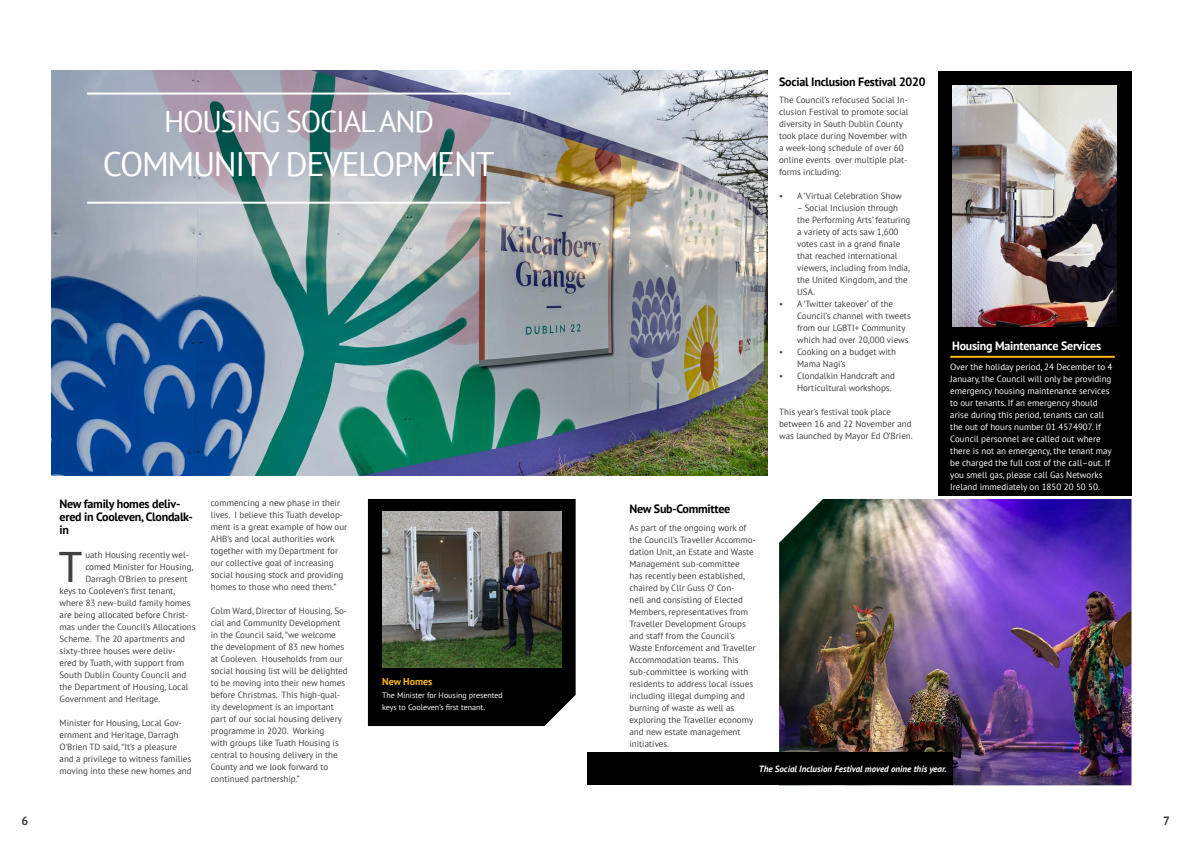
<style>
.page{position:relative;width:1191px;height:842px;background:#fff}
.page>*{position:absolute;margin:0;border:0;box-sizing:border-box;transform-origin:0 0}
.t1{font:44.6px "Myriad Pro";color:#414042}
.t2{font:34px "PT Sans";letter-spacing:-.04em;color:#fff}
.t3{font:30px "PT Sans";letter-spacing:-.04em;color:#fff}
.t4{font:700 12px/13px "PT Sans";letter-spacing:-.02em;color:#000}
.t5{font:700 12px "PT Sans";letter-spacing:-.02em;color:#fff}
.t6{font:700 12px "PT Sans";color:#414042}
.t7{font:700 10px "PT Sans";color:#fdb714}
.t8{font:9px/12px "PT Sans";color:#414042}
.t9{font:9px/12px "PT Sans";color:#fff}
.t10{font:italic 700 9px "PT Sans";color:#fff}
.t11{font:8px/12px "PT Sans";color:#fff}
</style>
<div class="page">
<div style="left:368px;top:499px;width:207px;height:227px;background:#000"></div>
<img style="left:51px;top:71px;width:716px;height:405px">
<img style="left:382px;top:511px;width:179px;height:156px">
<hr style="left:87px;top:93px;width:424px;height:2px;background:#fff">
<hr style="left:87px;top:202px;width:423px;height:2px;background:#fff">
<div style="left:938px;top:71px;width:193px;height:424px;background:#000"></div>
<img style="left:779px;top:499px;width:352px;height:286px">
<img style="left:952px;top:85px;width:164px;height:242px">
<div style="left:587px;top:753px;width:365px;height:32px;background:#000"></div>
<hr style="left:950px;top:356px;width:164px;height:2px;background:#fdb714">
<h3 class="t3" style="left:164px;top:103px;width:271px">HOUSING SOCIAL AND</h3>
<h2 class="t2" style="left:103px;top:143px;width:393px">COMMUNITY DEVELOPMENT</h2>
<h3 class="t4" style="left:60px;top:497px;width:135px">New family homes deliv&shy;ered in Cooleven, Clondalk&shy;in</h3>
<h1 class="t1" style="left:60px;top:540px;width:24px">T</h1>
<p class="t8" style="left:85px;top:549px;width:105px">uath Housing recently wel-</p>
<p class="t8" style="left:85px;top:561px;width:110px">comed Minister for Housing,</p>
<p class="t8" style="left:85px;top:573px;width:104px">Darragh O’Brien to present</p>
<p class="t8" style="left:60px;top:585px;width:117px">keys to Cooleven’s first tenant,</p>
<p class="t8" style="left:60px;top:597px;width:132px">where 83 new-build family homes</p>
<p class="t8" style="left:60px;top:609px;width:130px">are being allocated before Christ-</p>
<p class="t8" style="left:60px;top:621px;width:138px">mas under the Council’s Allocations</p>
<p class="t8" style="left:60px;top:633px;width:127px">Scheme. The 20 apartments and</p>
<p class="t8" style="left:60px;top:645px;width:118px">sixty-three houses were deliv-</p>
<p class="t8" style="left:60px;top:657px;width:126px">ered by Tuath, with support from</p>
<p class="t8" style="left:60px;top:669px;width:128px">South Dublin County Council and</p>
<p class="t8" style="left:60px;top:681px;width:130px">the Department of Housing, Local</p>
<p class="t8" style="left:60px;top:693px;width:102px">Government and Heritage.</p>
<p class="t8" style="left:60px;top:717px;width:134px">Minister for Housing, Local Gov&shy;ernment and Heritage, Darragh<br>O’Brien TD said, “It’s a pleasure and a privilege to witness families moving into these new homes and</p>
<p class="t8" style="left:211px;top:496px;width:138px">commencing a new phase in their lives. I believe this Tuath develop&shy;ment is a great example of how our<br>AHB’s and local authorities work together with my Department for our collective goal of increasing social housing stock and providing homes to those who need them.”</p>
<p class="t8" style="left:211px;top:604px;width:138px">Colm Ward, Director of Housing, So&shy;cial and Community Development in the Council said, “we welcome the development of 83 new homes at Cooleven. Households from our social housing list will be delighted to be moving into their new homes before Christmas. This high-qual&shy;ity development is an important part of our social housing delivery programme in 2020. Working<br>with groups like Tuath Housing is central to housing delivery in the<br>County and we look forward to continued partnership.”</p>
<p class="t7" style="left:382px;top:675px;width:52px">New Homes</p>
<p class="t11" style="left:382px;top:689px;width:122px">The Minister for Housing presented keys to Cooleven’s first tenant.</p>
<h3 class="t4" style="left:779px;top:75px;width:148px">Social Inclusion Festival 2020</h3>
<p class="t8" style="left:779px;top:94px;width:131px">The Council’s refocused Social In&shy;clusion Festival to promote social diversity in South Dublin County took place during November with a week-long schedule of over 60 online events over multiple plat&shy;forms including:</p>
<p class="t8" style="left:779px;top:190px;width:124px">• A ‘Virtual Celebration Show</p>
<p class="t8" style="left:797px;top:202px;width:115px">– Social Inclusion through the Performing Arts’ featuring a variety of acts saw 1,600 votes cast in a grand finale that reached international viewers, including from India, the United Kingdom, and the<br>USA.</p>
<p class="t8" style="left:797px;top:298px;width:115px;text-indent:-18px">• A ‘Twitter takeover’ of the<br>Council’s channel with tweets from our LGBTI+ Community which had over 20,000 views</p>
<p class="t8" style="left:797px;top:346px;width:100px;text-indent:-18px">• Cooking on a budget with<br>Mama Nagi’s</p>
<p class="t8" style="left:797px;top:370px;width:99px;text-indent:-18px">• Clondalkin Handcraft and<br>Horticultural workshops.</p>
<p class="t8" style="left:779px;top:406px;width:135px">This year’s festival took place between 16 and 22 November and was launched by Mayor Ed O’Brien.</p>
<h3 class="t4" style="left:629px;top:502px;width:102px">New Sub-Committee</h3>
<p class="t8" style="left:629px;top:521px;width:128px">As part of the ongoing work of the Council’s Traveller Accommo&shy;dation Unit, an Estate and Waste<br>Management sub-committee<br>has recently been established, chaired by Cllr Guss O’ Con-<br>nell and consisting of Elected<br>Members, representatives from<br>Traveller Development Groups and staff from the Council’s<br>Waste Enforcement and Traveller<br>Accommodation teams. This sub-committee is working with residents to address local issues including illegal dumping and burning of waste as well as exploring the Traveller economy and new estate management initiatives.</p>
<h3 class="t5" style="left:952px;top:338px;width:151px">Housing Maintenance Services</h3>
<p class="t9" style="left:950px;top:360px;width:164px">Over the holiday period, 24 December to 4<br>January, the Council will only be providing emergency housing maintenance services to our tenants. If an emergency should arise during this period, tenants can call the out of hours number 01 4574907. If Council personnel are called out where there is not an emergency, the tenant may be charged the full cost of the call–out. If you smell gas, please call Gas Networks Ireland immediately on 1850 20 50 50.</p>
<p class="t10" style="left:758px;top:763px;width:189px">The Social Inclusion Festival moved onine this year.</p>
<h3 class="t6" style="left:22px;top:813px;width:8px">6</h3>
<h3 class="t6" style="left:1163px;top:812px;width:8px">7</h3>
</div>
